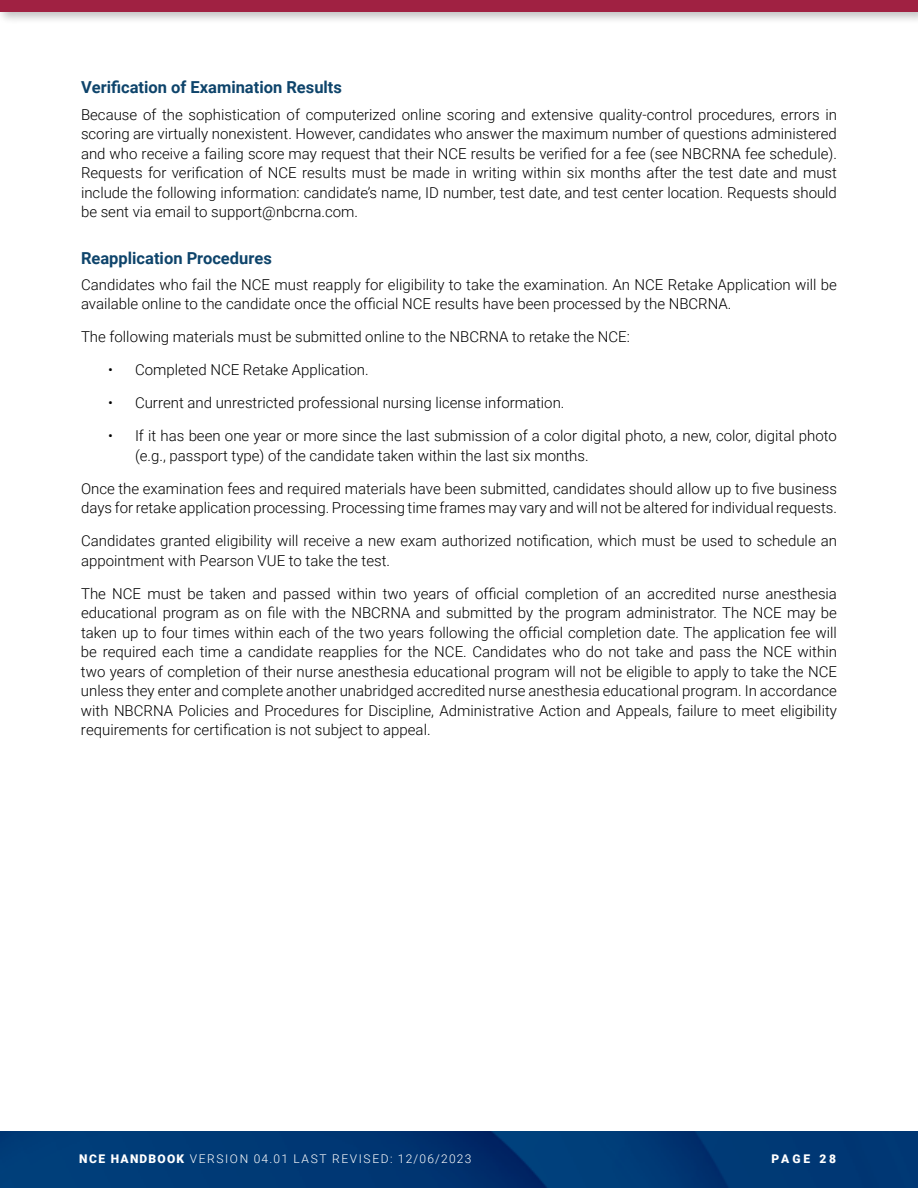
<style>
.page{position:relative;width:918px;height:1188px;background:#fff}
.page>*{position:absolute;margin:0;border:0;box-sizing:border-box;transform-origin:0 0}
.t1{font:700 16.5px "Roboto";color:#0e446b}
.t2{font:300 15px/19.5px "Roboto";color:#000}
.t3{font:300 12px "Roboto";letter-spacing:.135em;color:#fff}
.t4{font:900 12px "Roboto";letter-spacing:.25em;color:#fff}
.s1{font-weight:900}
</style>
<div class="page">
<img style="left:0;top:1132px;width:918px;height:56px">
<div style="left:0;top:0;width:918px;height:25px;background:#000;opacity:.25"></div>
<div style="left:0;top:0;width:918px;height:12px;background:#a02142"></div>
<p class="t1" style="left:81px;top:76px;width:263px">Verification of Examination Results</p>
<p class="t2" style="left:81px;top:104px;width:758px;text-align:justify">Because of the sophistication of computerized online scoring and extensive quality-control procedures, errors in scoring are virtually nonexistent. However, candidates who answer the maximum number of questions administered and who receive a failing score may request that their NCE results be verified for a fee (see NBCRNA fee schedule).<br>Requests for verification of NCE results must be made in writing within six months after the test date and must include the following information: candidate’s name, ID number, test date, and test center location. Requests should be sent via email to support@nbcrna.com.</p>
<p class="t1" style="left:81px;top:246px;width:192px">Reapplication Procedures</p>
<p class="t2" style="left:81px;top:274px;width:757px">Candidates who fail the NCE must reapply for eligibility to take the examination. An NCE Retake Application will be available online to the candidate once the official NCE results have been processed by the NBCRNA.</p>
<p class="t2" style="left:81px;top:327px;width:550px">The following materials must be submitted online to the NBCRNA to retake the NCE:</p>
<p class="t2" style="left:108px;top:360px;width:262px">• Completed NCE Retake Application.</p>
<p class="t2" style="left:108px;top:393px;width:458px">• Current and unrestricted professional nursing license information.</p>
<p class="t2" style="left:135px;top:426px;width:703px;text-indent:-27px">• If it has been one year or more since the last submission of a color digital photo, a new, color, digital photo (e.g., passport type) of the candidate taken within the last six months.</p>
<p class="t2" style="left:81px;top:478px;width:758px">Once the examination fees and required materials have been submitted, candidates should allow up to five business days for retake application processing. Processing time frames may vary and will not be altered for individual requests.</p>
<p class="t2" style="left:81px;top:531px;width:758px">Candidates granted eligibility will receive a new exam authorized notification, which must be used to schedule an appointment with Pearson VUE to take the test.</p>
<p class="t2" style="left:81px;top:583px;width:758px;text-align:justify">The NCE must be taken and passed within two years of official completion of an accredited nurse anesthesia educational program as on file with the NBCRNA and submitted by the program administrator. The NCE may be taken up to four times within each of the two years following the official completion date. The application fee will be required each time a candidate reapplies for the NCE. Candidates who do not take and pass the NCE within two years of completion of their nurse anesthesia educational program will not be eligible to apply to take the NCE unless they enter and complete another unabridged accredited nurse anesthesia educational program. In accordance with NBCRNA Policies and Procedures for Discipline, Administrative Action and Appeals, failure to meet eligibility requirements for certification is not subject to appeal.</p>
<p class="t3" style="left:79px;top:1150px;width:394px"><span class="s1">NCE HANDBOOK</span> VERSION 04.01 LAST REVISED: 12/06/2023</p>
<p class="t4" style="left:772px;top:1150px;width:66px">PAGE 28</p>
</div>
